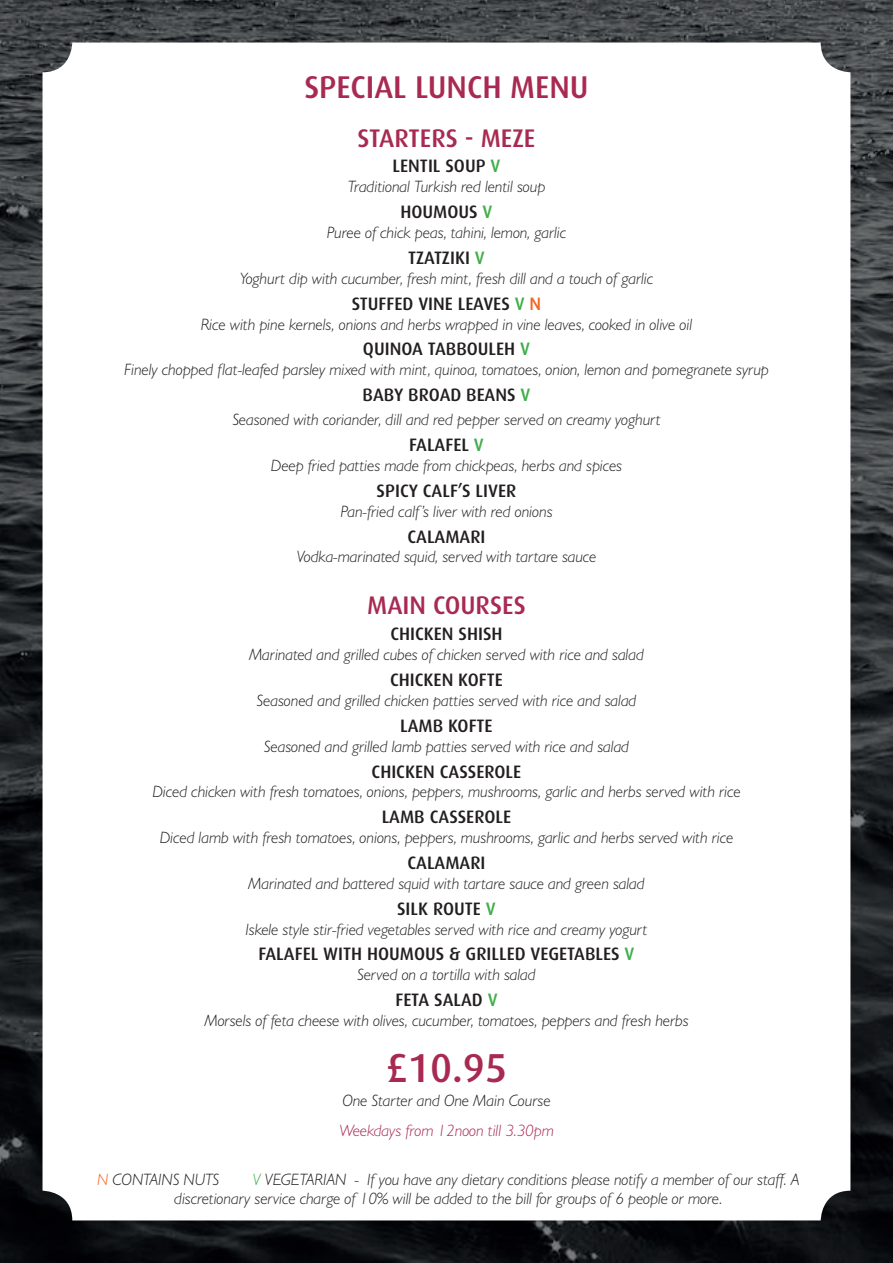
<style>
.page{position:relative;width:893px;height:1263px;background:#fff}
.page>*{position:absolute;margin:0;border:0;box-sizing:border-box;transform-origin:0 0}
.t1{font:500 40.5px "Dax";color:#a82a52}
.t2{font:500 31.5px "Dax";color:#a82a52}
.t3{font:500 25.5px "Dax";color:#a82a52}
.t4{font:500 18px "Dax";color:#231f20}
.t5{font:italic 300 16.5px/19.8px "Gill Sans MT Pro";color:#231f20}
.t6{font:italic 300 16.5px "Gill Sans MT Pro";color:#a82a52}
.s1{color:#40ae49}
.s2{color:#f36421}
</style>
<div class="page">
<img style="left:0;top:0;width:893px;height:1263px">
<div style="left:43px;top:43px;width:807px;height:1177px;background:#fff;border-radius:30px"></div>
<h2 class="t2" style="left:304px;top:70px;width:286px">SPECIAL LUNCH MENU</h2>
<h3 class="t3" style="left:358px;top:123px;width:179px">STARTERS - MEZE</h3>
<p class="t4" style="left:393px;top:156px;width:109px">LENTIL SOUP <span class="s1">V</span></p>
<p class="t5" style="left:348px;top:177px;width:199px">Traditional Turkish red lentil soup</p>
<p class="t4" style="left:400px;top:202px;width:94px">HOUMOUS <span class="s1">V</span></p>
<p class="t5" style="left:327px;top:222px;width:241px">Puree of chick peas, tahini, lemon, garlic</p>
<p class="t4" style="left:408px;top:248px;width:78px">TZATZIKI <span class="s1">V</span></p>
<p class="t5" style="left:240px;top:268px;width:415px">Yoghurt dip with cucumber, fresh mint, fresh dill and a touch of garlic</p>
<p class="t4" style="left:352px;top:293px;width:191px">STUFFED VINE LEAVES <span class="s1">V</span> <span class="s2">N</span></p>
<p class="t5" style="left:201px;top:314px;width:493px">Rice with pine kernels, onions and herbs wrapped in vine leaves, cooked in olive oil</p>
<p class="t4" style="left:363px;top:339px;width:169px">QUINOA TABBOULEH <span class="s1">V</span></p>
<p class="t5" style="left:124px;top:360px;width:646px">Finely chopped flat-leafed parsley mixed with mint, quinoa, tomatoes, onion, lemon and pomegranete syrup</p>
<p class="t4" style="left:363px;top:385px;width:169px">BABY BROAD BEANS <span class="s1">V</span></p>
<p class="t5" style="left:232px;top:410px;width:430px">Seasoned with coriander, dill and red pepper served on creamy yoghurt</p>
<p class="t4" style="left:409px;top:435px;width:76px">FALAFEL <span class="s1">V</span></p>
<p class="t5" style="left:271px;top:455px;width:353px">Deep fried patties made from chickpeas, herbs and spices</p>
<p class="t4" style="left:377px;top:480px;width:141px">SPICY CALF’S LIVER</p>
<p class="t5" style="left:340px;top:501px;width:214px">Pan-fried calf ’s liver with red onions</p>
<p class="t4" style="left:407px;top:526px;width:80px">CALAMARI</p>
<p class="t5" style="left:297px;top:547px;width:301px">Vodka-marinated squid, served with tartare sauce</p>
<h3 class="t3" style="left:367px;top:591px;width:160px">MAIN COURSES</h3>
<p class="t4" style="left:390px;top:624px;width:114px">CHICKEN SHISH</p>
<p class="t5" style="left:249px;top:644px;width:396px">Marinated and grilled cubes of chicken served with rice and salad</p>
<p class="t4" style="left:390px;top:670px;width:114px">CHICKEN KOFTE</p>
<p class="t5" style="left:256px;top:690px;width:381px">Seasoned and grilled chicken patties served with rice and salad</p>
<p class="t4" style="left:400px;top:715px;width:94px">LAMB KOFTE</p>
<p class="t5" style="left:264px;top:736px;width:367px">Seasoned and grilled lamb patties served with rice and salad</p>
<p class="t4" style="left:372px;top:761px;width:151px">CHICKEN CASSEROLE</p>
<p class="t5" style="left:152px;top:782px;width:590px">Diced chicken with fresh tomatoes, onions, peppers, mushrooms, garlic and herbs served with rice</p>
<p class="t4" style="left:382px;top:807px;width:131px">LAMB CASSEROLE</p>
<p class="t5" style="left:160px;top:827px;width:575px">Diced lamb with fresh tomatoes, onions, peppers, mushrooms, garlic and herbs served with rice</p>
<p class="t4" style="left:407px;top:853px;width:80px">CALAMARI</p>
<p class="t5" style="left:248px;top:873px;width:398px">Marinated and battered squid with tartare sauce and green salad</p>
<p class="t4" style="left:397px;top:898px;width:100px">SILK ROUTE <span class="s1">V</span></p>
<p class="t5" style="left:246px;top:919px;width:403px">Iskele style stir-fried vegetables served with rice and creamy yogurt</p>
<p class="t4" style="left:258px;top:944px;width:378px">FALAFEL WITH HOUMOUS &amp; GRILLED VEGETABLES <span class="s1">V</span></p>
<p class="t5" style="left:357px;top:965px;width:180px">Served on a tortilla with salad</p>
<p class="t4" style="left:395px;top:990px;width:104px">FETA SALAD <span class="s1">V</span></p>
<p class="t5" style="left:204px;top:1010px;width:486px">Morsels of feta cheese with olives, cucumber, tomatoes, peppers and fresh herbs</p>
<h1 class="t1" style="left:386px;top:1045px;width:123px">£10.95</h1>
<p class="t5" style="left:342px;top:1090px;width:210px">One Starter and One Main Course</p>
<p class="t6" style="left:339px;top:1121px;width:216px">Weekdays from 12noon till 3.30pm</p>
<p class="t5" style="left:97px;top:1169px;width:124px"><span class="s2">N</span> CONTAINS NUTS</p>
<p class="t5" style="left:174px;top:1169px;width:627px;text-indent:78px"><span class="s1">V</span> VEGETARIAN - If you have any dietary conditions please notify a member of our staff. A discretionary service charge of 10% will be added to the bill for groups of 6 people or more.</p>
</div>
